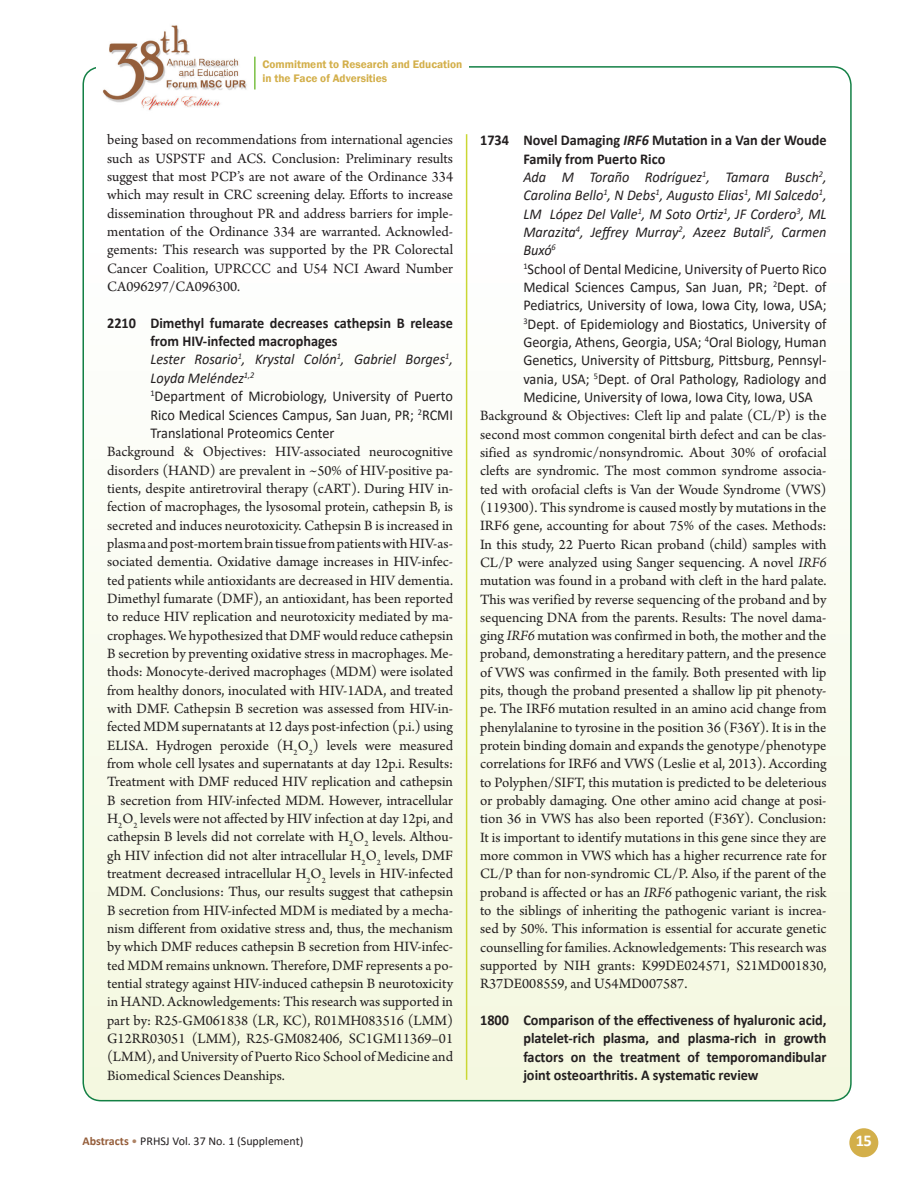
<style>
.page{position:relative;width:917px;height:1187px;background:#fff}
.page>*{position:absolute;margin:0;border:0;box-sizing:border-box;transform-origin:0 0}
.t1{font:700 16.5px "Calibri";color:#fff}
.t2{font:15px/18.3px "Arno Pro";color:#231f20;text-align:justify}
.t3{font:15px/18.3px "Calibri";color:#231f20;scale:.95 1}
.t4{font:700 15px/18.3px "Calibri";color:#231f20;text-align:justify;scale:.95 1}
.t5{font:12px "Calibri";color:#231f20}
.t6{font:600 11.25px/13.5px "Franklin Gothic";color:#d3af4a}
.s1{font-weight:700}
.s2{font-style:italic}
.s3{font-weight:700;font-style:italic}
.s4{font-weight:700;color:#955e3b}
.s5{color:#ae8365}
</style>
<div class="page">
<div style="left:83px;top:67px;width:767px;height:1033px;background:linear-gradient(to bottom,#fff,#f4f8e0);border-radius:18px"></div>
<div style="left:96px;top:22px;width:170px;height:97px;background:#fff"></div>
<div style="left:849px;top:1127px;width:29px;height:29px;background:#d3af4a;border-radius:50%"></div>
<img style="left:102px;top:25px;width:145px;height:86px">
<hr style="left:465px;top:134px;width:2px;height:945px;background:#cad733">
<div style="left:262px;top:57px;width:206px;height:29px;background:#fff"></div>
<hr style="left:254px;top:57px;width:1px;height:32px;background:#7bc044">
<p class="t6" style="left:262px;top:58px;width:201px">Commitment to Research and Education in the Face of Adversities</p>
<p class="t2" style="left:107px;top:131px;width:347px">being based on recommendations from international agencies such as USPSTF and ACS. Conclusion: Preliminary results suggest that most PCP’s are not aware of the Ordinance 334 which may result in CRC screening delay. Efforts to increase dissemination throughout PR and address barriers for imple&shy;mentation of the Ordinance 334 are warranted. Acknowled&shy;gements: This research was supported by the PR Colorectal Cancer Coalition, UPRCCC and U54 NCI Award Number CA096297/CA096300.</p>
<p class="t3" style="left:150px;top:313px;width:320px;text-indent:-43px"><span class="s1">2210 Dimethyl fumarate decreases cathepsin B release from HIV-infected macrophages<br></span><span class="s2">Lester Rosario</span><sup>1</sup><span class="s2">, Krystal Colón</span><sup>1</sup><span class="s2">, Gabriel Borges</span><sup>1</sup><span class="s2">, Loyda Meléndez</span><sup>1,2<br></sup><sup>1</sup>Department of Microbiology, University of Puerto Rico Medical Sciences Campus, San Juan, PR; <sup>2</sup>RCMI Translational Proteomics Center</p>
<p class="t2" style="left:107px;top:443px;width:347px">Background &amp; Objectives: HIV-associated neurocognitive disorders (HAND) are prevalent in ~50% of HIV-positive pa&shy;tients, despite antiretroviral therapy (cART). During HIV in&shy;fection of macrophages, the lysosomal protein, cathepsin B, is secreted and induces neurotoxicity. Cathepsin B is increased in plasma and post-mortem brain tissue from patients with HIV-as&shy;sociated dementia. Oxidative damage increases in HIV-infec&shy;ted patients while antioxidants are decreased in HIV dementia.<br>Dimethyl fumarate (DMF), an antioxidant, has been reported to reduce HIV replication and neurotoxicity mediated by ma&shy;crophages. We hypothesized that DMF would reduce cathepsin B secretion by preventing oxidative stress in macrophages. Me&shy;thods: Monocyte-derived macrophages (MDM) were isolated from healthy donors, inoculated with HIV-1ADA, and treated with DMF. Cathepsin B secretion was assessed from HIV-in&shy;fected MDM supernatants at 12 days post-infection (p.i.) using ELISA. Hydrogen peroxide (H<sub>2</sub>O<sub>2</sub>) levels were measured from whole cell lysates and supernatants at day 12p.i. Results:<br>Treatment with DMF reduced HIV replication and cathepsin B secretion from HIV-infected MDM. However, intracellular H<sub>2</sub>O<sub>2</sub> levels were not affected by HIV infection at day 12pi, and cathepsin B levels did not correlate with H<sub>2</sub>O<sub>2</sub> levels. Althou&shy;gh HIV infection did not alter intracellular H<sub>2</sub>O<sub>2</sub> levels, DMF treatment decreased intracellular H<sub>2</sub>O<sub>2</sub> levels in HIV-infected MDM. Conclusions: Thus, our results suggest that cathepsin B secretion from HIV-infected MDM is mediated by a mecha&shy;nism different from oxidative stress and, thus, the mechanism by which DMF reduces cathepsin B secretion from HIV-infec&shy;ted MDM remains unknown. Therefore, DMF represents a po&shy;tential strategy against HIV-induced cathepsin B neurotoxicity in HAND. Acknowledgements: This research was supported in part by: R25-GM061838 (LR, KC), R01MH083516 (LMM)<br>G12RR03051 (LMM), R25-GM082406, SC1GM11369–01 (LMM), and University of Puerto Rico School of Medicine and Biomedical Sciences Deanships.</p>
<p class="t3" style="left:523px;top:131px;width:320px;text-indent:-43px"><span class="s1">1734 Novel Damaging</span> <span class="s3">IRF6</span> <span class="s1">Mutation in a Van der Woude Family from Puerto Rico<br></span><span class="s2">Ada M Toraño Rodríguez</span><sup>1</sup><span class="s2">, Tamara Busch</span><sup>2</sup><span class="s2">, Carolina Bello</span><sup>1</sup><span class="s2">, N Debs</span><sup>1</sup><span class="s2">, Augusto Elias</span><sup>1</sup><span class="s2">, MI Salcedo</span><sup>1</sup><span class="s2">, LM López Del Valle</span><sup>1</sup><span class="s2">, M Soto Ortiz</span><sup>1</sup><span class="s2">, JF Cordero</span><sup>3</sup><span class="s2">, ML Marazita</span><sup>4</sup><span class="s2">, Jeffrey Murray</span><sup>2</sup><span class="s2">, Azeez Butali</span><sup>5</sup><span class="s2">, Carmen Buxó</span><sup>6<br></sup><sup>1</sup>School of Dental Medicine, University of Puerto Rico Medical Sciences Campus, San Juan, PR; <sup>2</sup>Dept. of Pediatrics, University of Iowa, Iowa City, Iowa, USA; <sup>3</sup>Dept. of Epidemiology and Biostatics, University of Georgia, Athens, Georgia, USA; <sup>4</sup>Oral Biology, Human Genetics, University of Pittsburg, Pittsburg, Pennsyl&shy;vania, USA; <sup>5</sup>Dept. of Oral Pathology, Radiology and Medicine, University of Iowa, Iowa City, Iowa, USA</p>
<p class="t2" style="left:480px;top:407px;width:348px">Background &amp; Objectives: Cleft lip and palate (CL/P) is the second most common congenital birth defect and can be clas&shy;sified as syndromic/nonsyndromic. About 30% of orofacial clefts are syndromic. The most common syndrome associa&shy;ted with orofacial clefts is Van der Woude Syndrome (VWS) (119300). This syndrome is caused mostly by mutations in the IRF6 gene, accounting for about 75% of the cases. Methods:<br>In this study, 22 Puerto Rican proband (child) samples with CL/P were analyzed using Sanger sequencing. A novel <span class="s2">IRF6 </span>mutation was found in a proband with cleft in the hard palate.<br>This was verified by reverse sequencing of the proband and by sequencing DNA from the parents. Results: The novel dama&shy;ging <span class="s2">IRF6</span> mutation was confirmed in both, the mother and the proband, demonstrating a hereditary pattern, and the presence of VWS was confirmed in the family. Both presented with lip pits, though the proband presented a shallow lip pit phenoty&shy;pe. The IRF6 mutation resulted in an amino acid change from phenylalanine to tyrosine in the position 36 (F36Y). It is in the protein binding domain and expands the genotype/phenotype correlations for IRF6 and VWS (Leslie et al, 2013). According to Polyphen/SIFT, this mutation is predicted to be deleterious or probably damaging. One other amino acid change at posi&shy;tion 36 in VWS has also been reported (F36Y). Conclusion:<br>It is important to identify mutations in this gene since they are more common in VWS which has a higher recurrence rate for CL/P than for non-syndromic CL/P. Also, if the parent of the proband is affected or has an <span class="s2">IRF6</span> pathogenic variant, the risk to the siblings of inheriting the pathogenic variant is increa&shy;sed by 50%. This information is essential for accurate genetic counselling for families. Acknowledgements: This research was supported by NIH grants: K99DE024571, S21MD001830, R37DE008559, and U54MD007587.</p>
<p class="t4" style="left:523px;top:1010px;width:320px;text-indent:-43px">1800 Comparison of the effectiveness of hyaluronic acid, platelet-rich plasma, and plasma-rich in growth factors on the treatment of temporomandibular joint osteoarthritis. A systematic review</p>
<p class="t5" style="left:82px;top:1132px;width:222px"><span class="s4">Abstracts</span> <span class="s5">•</span> PRHSJ Vol. 37 No. 1 (Supplement)</p>
<p class="t1" style="left:855px;top:1129px;width:18px">15</p>
</div>
